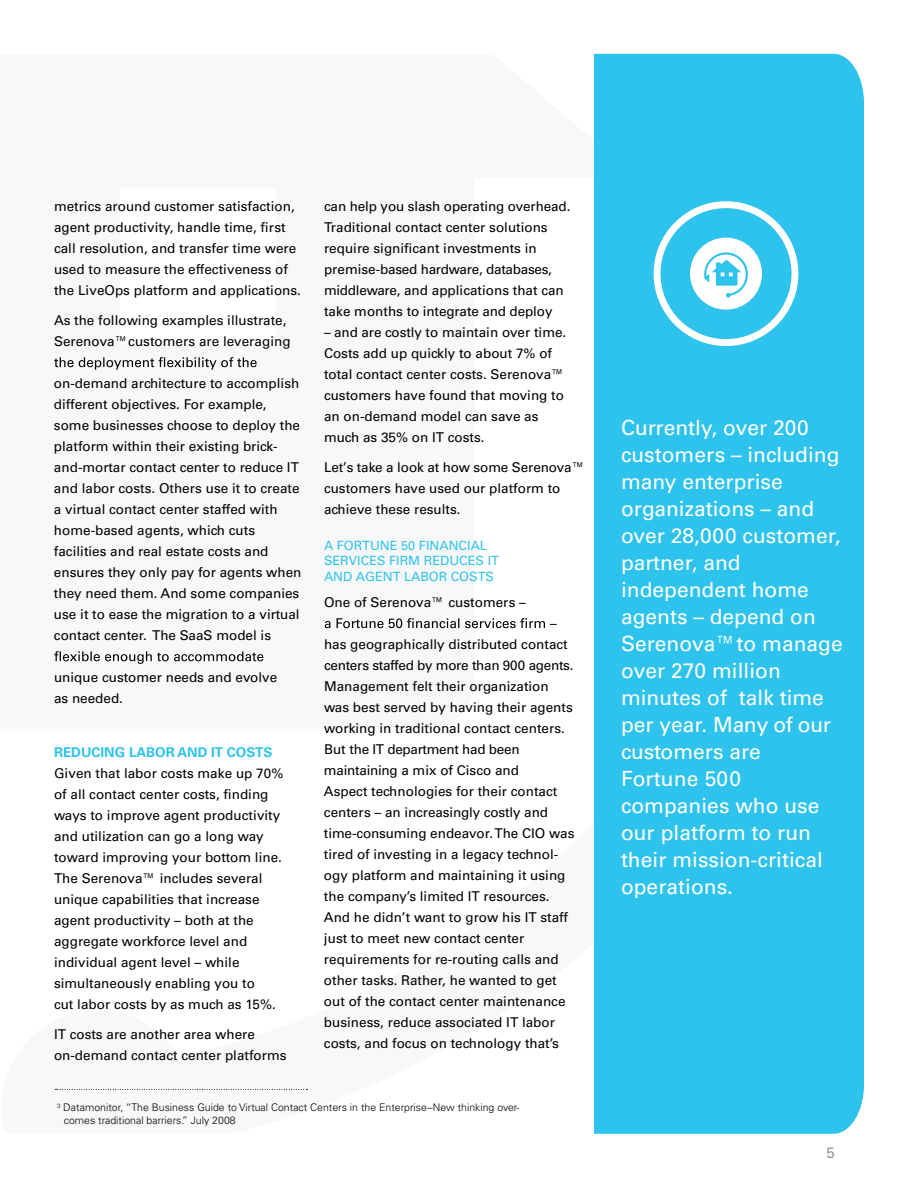
<style>
.page{position:relative;width:918px;height:1188px;background:#fff}
.page>*{position:absolute;margin:0;border:0;box-sizing:border-box;transform-origin:0 0}
.t1{font:21px/27px "Univers LT Std";color:#fff}
.t2{font:15px "Univers LT Std";color:#919195}
.t3{font:13.5px/21px "Univers LT Std";color:#000}
.t4{font:700 13.5px "Univers LT Std";color:#2ec3ec}
.t5{font:12.75px/15.3px "Univers LT Std";color:#2ec3ec}
.t6{font:300 10.5px/12.8px "Univers LT Std";color:#000}
</style>
<div class="page">
<div style="left:594px;top:54px;width:270px;height:1080px;background:#2ec3ec"></div>
<svg style="left:654px;top:201px;width:144px;height:145px"></svg>
<svg style="left:54px;top:357px;width:203px;height:13px"></svg>
<svg style="left:54px;top:651px;width:209px;height:13px"></svg>
<svg style="left:325px;top:618px;width:232px;height:10px"></svg>
<svg style="left:55px;top:1089px;width:252px;height:1px"></svg>
<p class="t3" style="left:54px;top:196px;width:249px">metrics around customer satisfaction, agent productivity, handle time, first call resolution, and transfer time were used to measure the effectiveness of the LiveOps platform and applications.</p>
<p class="t3" style="left:54px;top:310px;width:238px">As the following examples illustrate,<br>Serenova™customers are leveraging</p>
<p class="t3" style="left:54px;top:373px;width:249px">on-demand architecture to accomplish different objectives. For example, some businesses choose to deploy the platform within their existing brick&shy;and-mortar contact center to reduce IT and labor costs. Others use it to create a virtual contact center staffed with home-based agents, which cuts facilities and real estate costs and ensures they only pay for agents when they need them. And some companies use it to ease the migration to a virtual contact center. The SaaS model is</p>
<p class="t3" style="left:54px;top:667px;width:225px">unique customer needs and evolve as needed.</p>
<p class="t4" style="left:54px;top:744px;width:220px">REDUCING LABOR AND IT COSTS</p>
<p class="t3" style="left:54px;top:763px;width:231px">Given that labor costs make up 70% of all contact center costs, finding ways to improve agent productivity and utilization can go a long way toward improving your bottom line.<br>The Serenova™ includes several unique capabilities that increase agent productivity – both at the aggregate workforce level and individual agent level – while simultaneously enabling you to<br>cut labor costs by as much as 15%.</p>
<p class="t3" style="left:54px;top:1024px;width:234px">IT costs are another area where on-demand contact center platforms</p>
<p class="t3" style="left:324px;top:196px;width:248px">can help you slash operating overhead.<br>Traditional contact center solutions require significant investments in premise-based hardware, databases, middleware, and applications that can take months to integrate and deploy</p>
<p class="t3" style="left:324px;top:322px;width:244px">– and are costly to maintain over time.<br>Costs add up quickly to about 7% of total contact center costs. Serenova™ customers have found that moving to an on-demand model can save as much as 35% on IT costs.</p>
<p class="t3" style="left:324px;top:457px;width:263px">Let’s take a look at how some Serenova™ customers have used our platform to achieve these results.</p>
<p class="t5" style="left:324px;top:538px;width:177px">A FORTUNE 50 FINANCIAL<br>SERVICES FIRM REDUCES IT<br>AND AGENT LABOR COSTS</p>
<p class="t3" style="left:324px;top:592px;width:204px">One of Serenova™ customers –</p>
<p class="t3" style="left:324px;top:634px;width:252px">has geographically distributed contact centers staffed by more than 900 agents.<br>Management felt their organization was best served by having their agents working in traditional contact centers.<br>But the IT department had been maintaining a mix of Cisco and<br>Aspect technologies for their contact centers – an increasingly costly and time-consuming endeavor. The CIO was tired of investing in a legacy technol&shy;ogy platform and maintaining it using the company’s limited IT resources.<br>And he didn’t want to grow his IT staff just to meet new contact center requirements for re-routing calls and other tasks. Rather, he wanted to get out of the contact center maintenance business, reduce associated IT labor costs, and focus on technology that’s</p>
<p class="t6" style="left:64px;top:1101px;width:457px;text-indent:-7px"><sup>3</sup> Datamonitor, “The Business Guide to Virtual Contact Centers in the Enterprise--New thinking over&shy;comes traditional barriers.” July 2008</p>
<p class="t1" style="left:621px;top:415px;width:223px">Currently, over 200 customers – including many enterprise organizations – and over 28,000 customer, partner, and independent home agents – depend on<br>Serenova™to manage over 270 million minutes of talk time per year. Many of our customers are<br>Fortune 500 companies who use our platform to run their mission-critical operations.</p>
<p class="t2" style="left:826px;top:1144px;width:10px">5</p>
</div>
